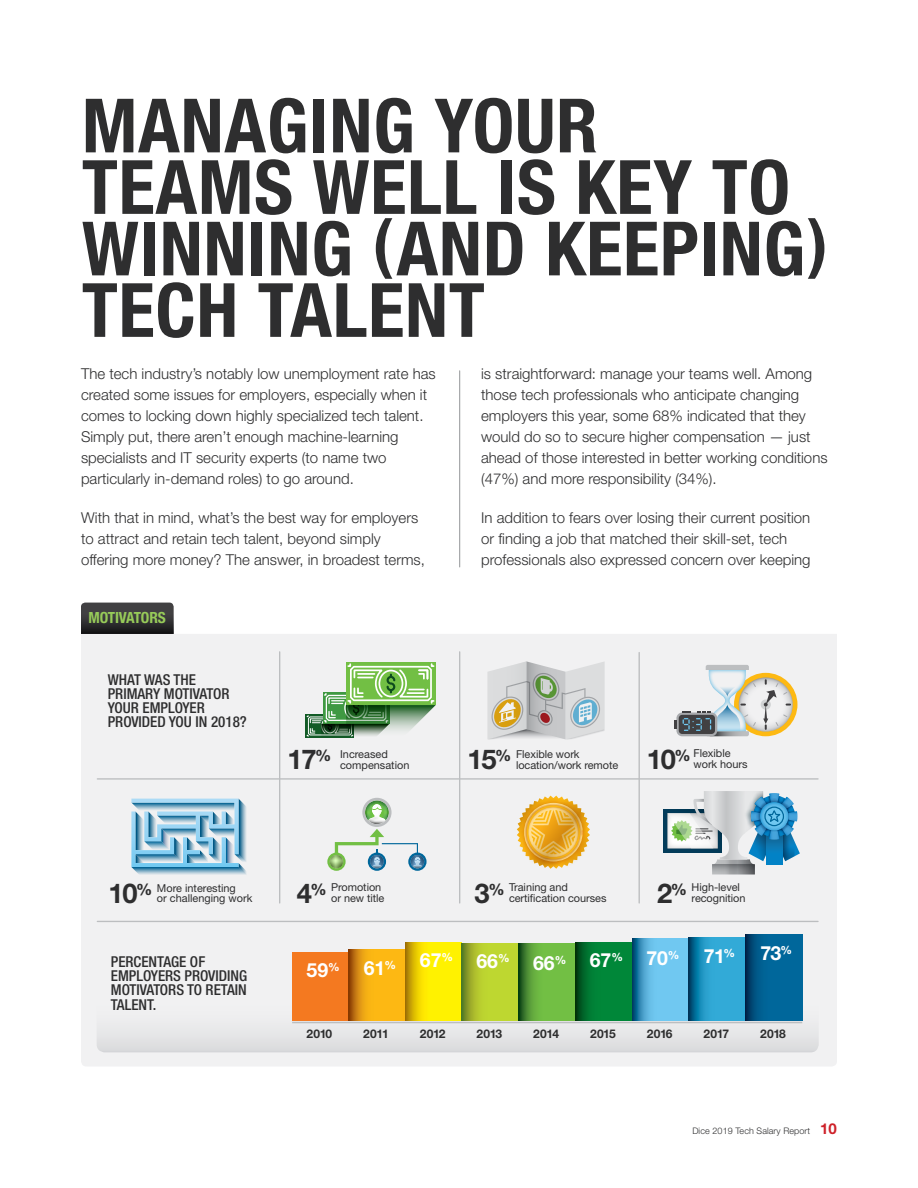
<style>
.page{position:relative;width:918px;height:1188px;background:#fff}
.page>*{position:absolute;margin:0;border:0;box-sizing:border-box;transform-origin:0 0}
.t1{font:700 condensed 75px/61.5px "Helvetica Neue LT Std";letter-spacing:.01em;color:#2e2e2f}
.t2{font:700 27.3px "Helvetica Neue LT Std";letter-spacing:-.05em;color:#2e2e2f}
.t3{font:700 19.5px "Helvetica Neue LT Std";color:#fff}
.t4{font:700 condensed 15.45px "Helvetica Neue LT Std";letter-spacing:-.01em;color:#97cb59}
.t5{font:300 15px/21px "Helvetica Neue LT Std";color:#2e2e2f}
.t6{font:500 condensed 15px/14.2px "Helvetica Neue LT Std";color:#2e2e2f}
.t7{font:700 12px "Helvetica Neue LT Std";letter-spacing:-.03em;color:#2e2e2f}
.t8{font:800 11.4px "Helvetica Neue LT Std";color:#fff}
.t9{font:10.95px/10.9px "Helvetica Neue LT Std";letter-spacing:-.005em;color:#2e2e2f}
.t10{font:300 9px "Helvetica Neue LT Std";letter-spacing:.01em;color:#2e2e2f}
.s1{font-size:67.5px}
.s2{font-weight:700;font-size:19.5px}
.s3{font-weight:700;font-size:15px;color:#ce2129}
</style>
<div class="page">
<div style="left:81px;top:634px;width:756px;height:432px;background:#f1f1f2"></div>
<svg style="left:97px;top:953px;width:722px;height:99px"></svg>
<svg style="left:81px;top:603px;width:93px;height:31px;background:#333234"></svg>
<hr style="left:279px;top:652px;width:1px;height:251px;background:#bcbec0">
<hr style="left:459px;top:652px;width:1px;height:251px;background:#bcbec0">
<svg style="left:487px;top:661px;width:118px;height:78px;background:#cacbc5"></svg>
<svg style="left:131px;top:799px;width:116px;height:77px;background:#91bed6"></svg>
<svg style="left:306px;top:662px;width:130px;height:76px"></svg>
<img style="left:516px;top:795px;width:75px;height:74px">
<svg style="left:517px;top:796px;width:73px;height:73px"></svg>
<svg style="left:327px;top:853px;width:19px;height:18px"></svg>
<svg style="left:330px;top:798px;width:97px;height:73px"></svg>
<hr style="left:97px;top:778px;width:721px;height:2px;background:#bcbec0">
<hr style="left:97px;top:921px;width:721px;height:1px;background:#bcbec0">
<hr style="left:639px;top:653px;width:1px;height:250px;background:#bcbec0">
<svg style="left:676px;top:713px;width:41px;height:23px"></svg>
<div style="left:679px;top:715px;width:36px;height:19px;background:#414042;border-radius:3px"></div>
<svg style="left:682px;top:665px;width:115px;height:71px"></svg>
<svg style="left:674px;top:720px;width:2px;height:8px"></svg>
<hr style="left:292px;top:1022px;width:510px;height:1px;background:#bcbec0">
<div style="left:292px;top:952px;width:56px;height:69px;background:#f47920"></div>
<img style="left:348px;top:950px;width:57px;height:71px">
<img style="left:405px;top:942px;width:57px;height:79px">
<img style="left:462px;top:944px;width:113px;height:77px">
<img style="left:575px;top:942px;width:57px;height:79px">
<img style="left:632px;top:938px;width:114px;height:83px">
<img style="left:746px;top:935px;width:56px;height:86px">
<hr style="left:459px;top:371px;width:1px;height:196px;background:#939598">
<div style="left:663px;top:809px;width:59px;height:44px;background:#033c5a"></div>
<svg style="left:667px;top:791px;width:133px;height:83px"></svg>
<h1 class="t1" style="left:82px;top:94px;width:747px">MANAGING YOUR<br>TEAMS WELL IS KEY TO<br>WINNING <span class="s1">(</span>AND KEEPING<span class="s1">)<br></span>TECH TALENT</h1>
<p class="t5" style="left:81px;top:363px;width:356px">The tech industry’s notably low unemployment rate has created some issues for employers, especially when it comes to locking down highly specialized tech talent.<br>Simply put, there aren’t enough machine-learning specialists and IT security experts (to name two particularly in-demand roles) to go around.</p>
<p class="t5" style="left:81px;top:507px;width:346px">With that in mind, what’s the best way for employers to attract and retain tech talent, beyond simply offering more money? The answer, in broadest terms,</p>
<p class="t4" style="left:89px;top:608px;width:79px">MOTIVATORS</p>
<p class="t6" style="left:108px;top:672px;width:141px">WHAT WAS THE<br>PRIMARY MOTIVATOR<br>YOUR EMPLOYER<br>PROVIDED YOU IN 2018?</p>
<p class="t5" style="left:481px;top:363px;width:348px">is straightforward: manage your teams well. Among those tech professionals who anticipate changing employers this year, some 68% indicated that they would do so to secure higher compensation — just ahead of those interested in better working conditions (47%) and more responsibility (34%).</p>
<p class="t5" style="left:481px;top:507px;width:331px">In addition to fears over losing their current position or finding a job that matched their skill-set, tech professionals also expressed concern over keeping</p>
<h2 class="t2" style="left:288px;top:743px;width:45px">17<sup>%</sup></h2>
<h2 class="t2" style="left:468px;top:743px;width:45px">15<sup>%</sup></h2>
<p class="t9" style="left:516px;top:759px;width:104px">location/work remote</p>
<h2 class="t2" style="left:647px;top:743px;width:45px">10<sup>%</sup></h2>
<p class="t9" style="left:694px;top:748px;width:55px">Flexible work hours</p>
<p class="t9" style="left:340px;top:748px;width:71px">Increased compensation</p>
<p class="t9" style="left:516px;top:748px;width:65px">Flexible work</p>
<h2 class="t2" style="left:109px;top:877px;width:45px">10<sup>%</sup></h2>
<p class="t9" style="left:157px;top:893px;width:97px">or challenging work</p>
<p class="t9" style="left:157px;top:882px;width:80px">More interesting</p>
<h2 class="t2" style="left:297px;top:877px;width:32px">4<sup>%</sup></h2>
<p class="t9" style="left:331px;top:893px;width:55px">or new title</p>
<p class="t9" style="left:331px;top:882px;width:52px">Promotion</p>
<h2 class="t2" style="left:475px;top:877px;width:32px">3<sup>%</sup></h2>
<p class="t9" style="left:509px;top:893px;width:99px">certification courses</p>
<p class="t9" style="left:509px;top:882px;width:60px">Training and</p>
<h2 class="t2" style="left:657px;top:877px;width:32px">2<sup>%</sup></h2>
<p class="t9" style="left:692px;top:893px;width:55px">recognition</p>
<p class="t9" style="left:692px;top:882px;width:50px">High-level</p>
<p class="t6" style="left:111px;top:954px;width:138px">PERCENTAGE OF<br>EMPLOYERS PROVIDING<br>MOTIVATORS TO RETAIN<br>TALENT.</p>
<h3 class="t3" style="left:307px;top:957px;width:91px">59<sup>%</sup> 61<sup>%</sup></h3>
<h3 class="t3" style="left:420px;top:948px;width:35px">67<sup>%</sup></h3>
<h3 class="t3" style="left:646px;top:946px;width:35px">70<sup>%</sup></h3>
<h3 class="t3" style="left:704px;top:944px;width:33px">71<sup>%</sup></h3>
<h3 class="t3" style="left:760px;top:941px;width:33px">73<sup>%</sup></h3>
<h3 class="t3" style="left:476px;top:949px;width:35px">66<sup>%</sup></h3>
<p class="t8" style="left:555px;top:952px;width:70px">% <span class="s2">67</span>%</p>
<h3 class="t3" style="left:533px;top:951px;width:23px">66</h3>
<p class="t7" style="left:306px;top:1026px;width:27px">2010</p>
<p class="t7" style="left:363px;top:1026px;width:27px">2011</p>
<p class="t7" style="left:420px;top:1026px;width:27px">2012</p>
<p class="t7" style="left:477px;top:1026px;width:27px">2013</p>
<p class="t7" style="left:533px;top:1026px;width:27px">2014</p>
<p class="t7" style="left:590px;top:1026px;width:27px">2015</p>
<p class="t7" style="left:647px;top:1026px;width:27px">2016</p>
<p class="t7" style="left:703px;top:1026px;width:27px">2017</p>
<p class="t7" style="left:760px;top:1026px;width:27px">2018</p>
<p class="t10" style="left:692px;top:1125px;width:146px">Dice 2019 Tech Salary Report <span class="s3">10</span></p>
</div>
